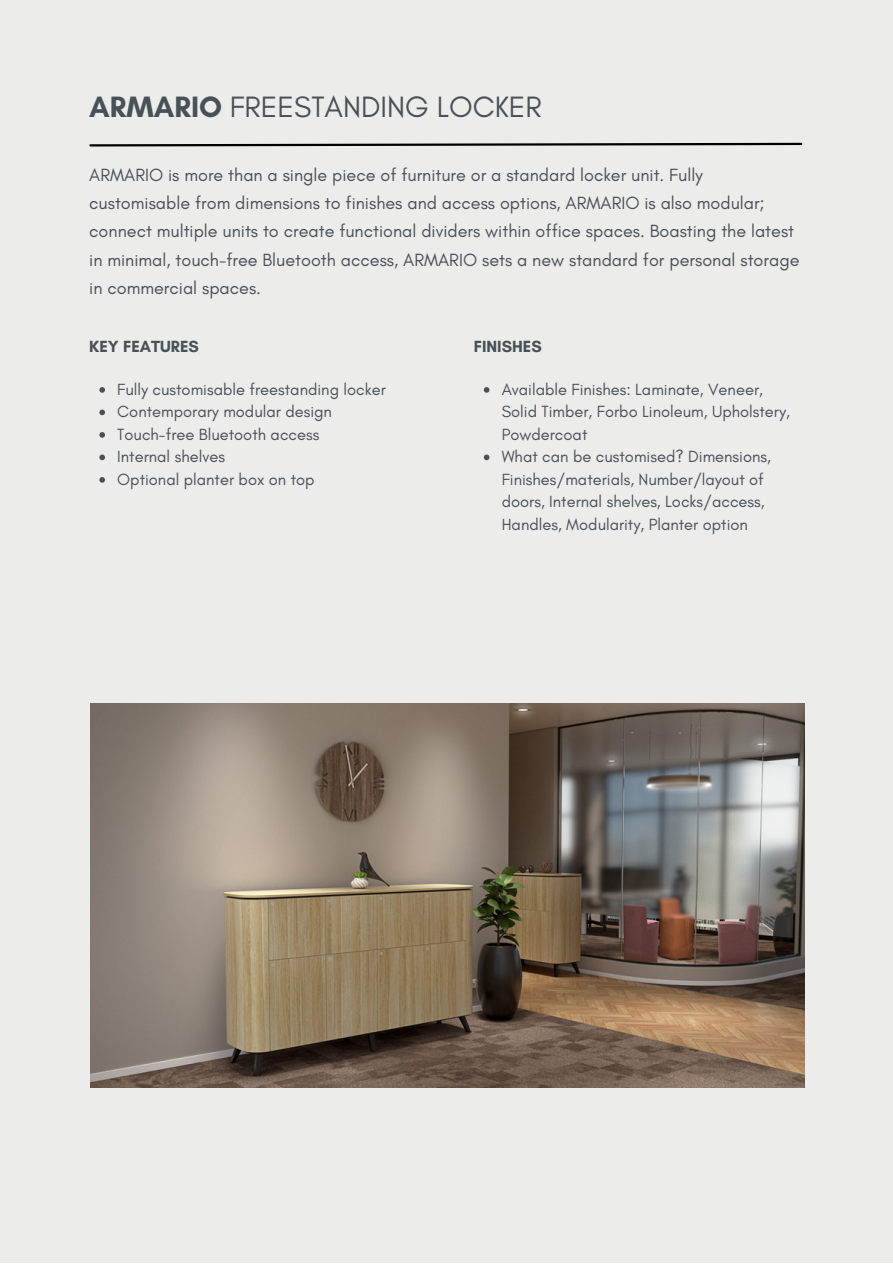
<style>
.page{position:relative;width:893px;height:1264px;background:#fff}
.page>*{position:absolute;margin:0;border:0;box-sizing:border-box;transform-origin:0 0}
.t1{font:30px "Glacial Indifference";color:#495057}
.t2{font:18px/28px "Glacial Indifference";color:#495057}
.t3{font:16.5px/22.5px "Glacial Indifference";color:#495057}
.t4{font:700 16.5px "Glacial Indifference";color:#495057}
.s1{font-weight:700}
</style>
<div class="page">
<div style="left:0;top:0;width:892px;height:1262px;background:#ececeb"></div>
<svg style="left:89px;top:142px;width:714px;height:5px"></svg>
<img style="left:90px;top:703px;width:714px;height:384px">
<svg style="left:99px;top:387px;width:6px;height:6px"></svg>
<svg style="left:99px;top:409px;width:6px;height:6px"></svg>
<svg style="left:99px;top:432px;width:6px;height:5px"></svg>
<svg style="left:99px;top:454px;width:6px;height:6px"></svg>
<svg style="left:99px;top:477px;width:6px;height:5px"></svg>
<svg style="left:484px;top:387px;width:5px;height:6px"></svg>
<svg style="left:484px;top:454px;width:5px;height:6px"></svg>
<p class="t1" style="left:89px;top:88px;width:454px"><span class="s1">ARMARIO</span> FREESTANDING LOCKER</p>
<p class="t2" style="left:89px;top:161px;width:711px">ARMARIO is more than a single piece of furniture or a standard locker unit. Fully customisable from dimensions to finishes and access options, ARMARIO is also modular; connect multiple units to create functional dividers within office spaces. Boasting the latest in minimal, touch-free Bluetooth access, ARMARIO sets a new standard for personal storage in commercial spaces.</p>
<p class="t4" style="left:89px;top:336px;width:111px">KEY FEATURES</p>
<p class="t3" style="left:117px;top:378px;width:270px">Fully customisable freestanding locker</p>
<p class="t3" style="left:117px;top:400px;width:216px">Contemporary modular design</p>
<p class="t3" style="left:117px;top:423px;width:204px">Touch-free Bluetooth access</p>
<p class="t3" style="left:117px;top:445px;width:109px">Internal shelves</p>
<p class="t3" style="left:117px;top:468px;width:199px">Optional planter box on top</p>
<p class="t4" style="left:473px;top:336px;width:69px">FINISHES</p>
<p class="t3" style="left:501px;top:378px;width:289px">Available Finishes: Laminate, Veneer,<br>Solid Timber, Forbo Linoleum, Upholstery,<br>Powdercoat</p>
<p class="t3" style="left:501px;top:445px;width:271px">What can be customised? Dimensions, Finishes/materials, Number/layout of doors, Internal shelves, Locks/access, Handles, Modularity, Planter option</p>
</div>
